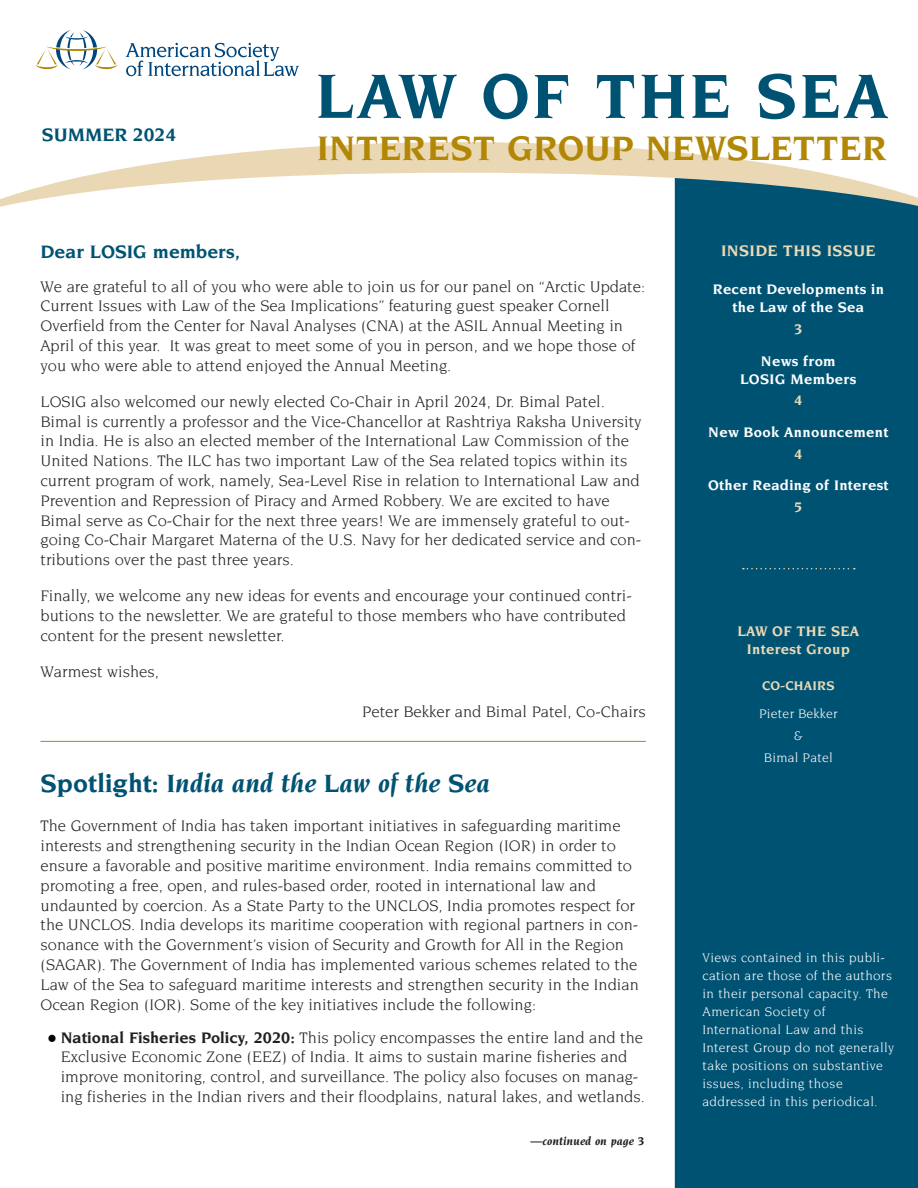
<style>
.page{position:relative;width:918px;height:1188px;background:#fff}
.page>*{position:absolute;margin:0;border:0;box-sizing:border-box;transform-origin:0 0}
.t1{font:700 67.5px "Novarese Std";letter-spacing:.03em;color:#005273}
.t2{font:700 36.75px "Novarese Std";letter-spacing:.01em;color:#b28705}
.t3{font:italic 700 27px "Novarese Std";letter-spacing:-.005em;color:#005273}
.t4{font:700 19.5px "Novarese Std";color:#005273}
.t5{font:16.5px/19.8px "Novarese Std";color:#231f20}
.t6{font:700 16.5px "Novarese Std";letter-spacing:.02em;color:#ebdab6}
.t7{font:700 15px/18px "Novarese Std";letter-spacing:.02em;color:#fff;text-align:center}
.t8{font:700 15px/18px "Novarese Std";letter-spacing:.02em;color:#ebdab6;text-align:center}
.t9{font:13.5px/18px "Novarese Std";letter-spacing:.02em;color:#fff;text-align:center}
.t10{font:700 13.5px "Novarese Std";letter-spacing:.02em;color:#ebdab6}
.t11{font:italic 700 12px "Novarese Std";color:#231f20}
.s1{font-style:normal}
.s2{font-family:"Calibri";color:#040503}
.s3{font-weight:700}
</style>
<div class="page">
<svg style="left:126px;top:43px;width:173px;height:33px"></svg>
<svg style="left:35px;top:30px;width:83px;height:39px"></svg>
<div style="left:675px;top:217px;width:243px;height:971px;background:#005273"></div>
<svg style="left:0;top:142px;width:918px;height:75px"></svg>
<svg style="left:743px;top:568px;width:112px;height:1px"></svg>
<hr style="left:40px;top:741px;width:606px;height:1px;background:#b28705">
<p class="t4" style="left:42px;top:124px;width:136px">SUMMER 2024</p>
<h1 class="t1" style="left:315px;top:58px;width:573px">LAW OF THE SEA</h1>
<h2 class="t2" style="left:317px;top:127px;width:571px">INTEREST GROUP NEWSLETTER</h2>
<p class="t4" style="left:40px;top:241px;width:201px">Dear LOSIG members,</p>
<p class="t5" style="left:40px;top:276px;width:606px">We are grateful to all of you who were able to join us for our panel on “Arctic Update:<br>Current Issues with Law of the Sea Implications” featuring guest speaker Cornell Overfield from the Center for Naval Analyses (CNA) at the ASIL Annual Meeting in April of this year. It was great to meet some of you in person, and we hope those of you who were able to attend enjoyed the Annual Meeting.</p>
<p class="t5" style="left:40px;top:391px;width:603px">LOSIG also welcomed our newly elected Co-Chair in April 2024, Dr. Bimal Patel.<br>Bimal is currently a professor and the Vice-Chancellor at Rashtriya Raksha University in India. He is also an elected member of the International Law Commission of the United Nations. The ILC has two important Law of the Sea related topics within its current program of work, namely, Sea-Level Rise in relation to International Law and Prevention and Repression of Piracy and Armed Robbery. We are excited to have Bimal serve as Co-Chair for the next three years! We are immensely grateful to out&shy;going Co-Chair Margaret Materna of the U.S. Navy for her dedicated service and con&shy;tributions over the past three years.</p>
<p class="t5" style="left:40px;top:586px;width:593px">Finally, we welcome any new ideas for events and encourage your continued contri&shy;butions to the newsletter. We are grateful to those members who have contributed content for the present newsletter.</p>
<p class="t5" style="left:40px;top:661px;width:120px">Warmest wishes,</p>
<p class="t5" style="left:362px;top:701px;width:285px">Peter Bekker and Bimal Patel, Co-Chairs</p>
<h3 class="t3" style="left:40px;top:768px;width:451px"><span class="s1">Spotlight:</span> India and the Law of the Sea</h3>
<p class="t5" style="left:40px;top:816px;width:600px">The Government of India has taken important initiatives in safeguarding maritime interests and strengthening security in the Indian Ocean Region (IOR) in order to ensure a favorable and positive maritime environment. India remains committed to promoting a free, open, and rules-based order, rooted in international law and undaunted by coercion. As a State Party to the UNCLOS, India promotes respect for the UNCLOS. India develops its maritime cooperation with regional partners in con&shy;sonance with the Government’s vision of Security and Growth for All in the Region (SAGAR). The Government of India has implemented various schemes related to the Law of the Sea to safeguard maritime interests and strengthen security in the Indian Ocean Region (IOR). Some of the key initiatives include the following:</p>
<p class="t5" style="left:61px;top:1027px;width:586px;text-indent:-13px"><span class="s2">●</span> <span class="s3">National Fisheries Policy, 2020:</span> This policy encompasses the entire land and the Exclusive Economic Zone (EEZ) of India. It aims to sustain marine fisheries and improve monitoring, control, and surveillance. The policy also focuses on manag&shy;ing fisheries in the Indian rivers and their floodplains, natural lakes, and wetlands.</p>
<p class="t11" style="left:531px;top:1134px;width:115px">—continued on page 3</p>
<p class="t6" style="left:721px;top:241px;width:156px">INSIDE THIS ISSUE</p>
<p class="t7" style="left:713px;top:280px;width:173px">Recent Developments in the Law of the Sea</p>
<p class="t8" style="left:794px;top:320px;width:10px">3</p>
<p class="t7" style="left:740px;top:352px;width:118px">News from<br>LOSIG Members</p>
<p class="t8" style="left:794px;top:391px;width:10px">4</p>
<p class="t7" style="left:708px;top:423px;width:182px">New Book Announcement</p>
<p class="t8" style="left:794px;top:445px;width:10px">4</p>
<p class="t7" style="left:708px;top:476px;width:182px">Other Reading of Interest</p>
<p class="t8" style="left:794px;top:498px;width:10px">5</p>
<p class="t8" style="left:738px;top:622px;width:123px">LAW OF THE SEA<br>Interest Group</p>
<p class="t10" style="left:762px;top:678px;width:74px">CO-CHAIRS</p>
<p class="t9" style="left:759px;top:703px;width:80px;line-height:21.8px">Pieter Bekker &amp;<br>Bimal Patel</p>
<p class="t9" style="left:702px;top:949px;width:193px;text-align:left">Views contained in this publi&shy;cation are those of the authors in their personal capacity. The<br>American Society of<br>International Law and this<br>Interest Group do not generally take positions on substantive issues, including those addressed in this periodical.</p>
</div>
